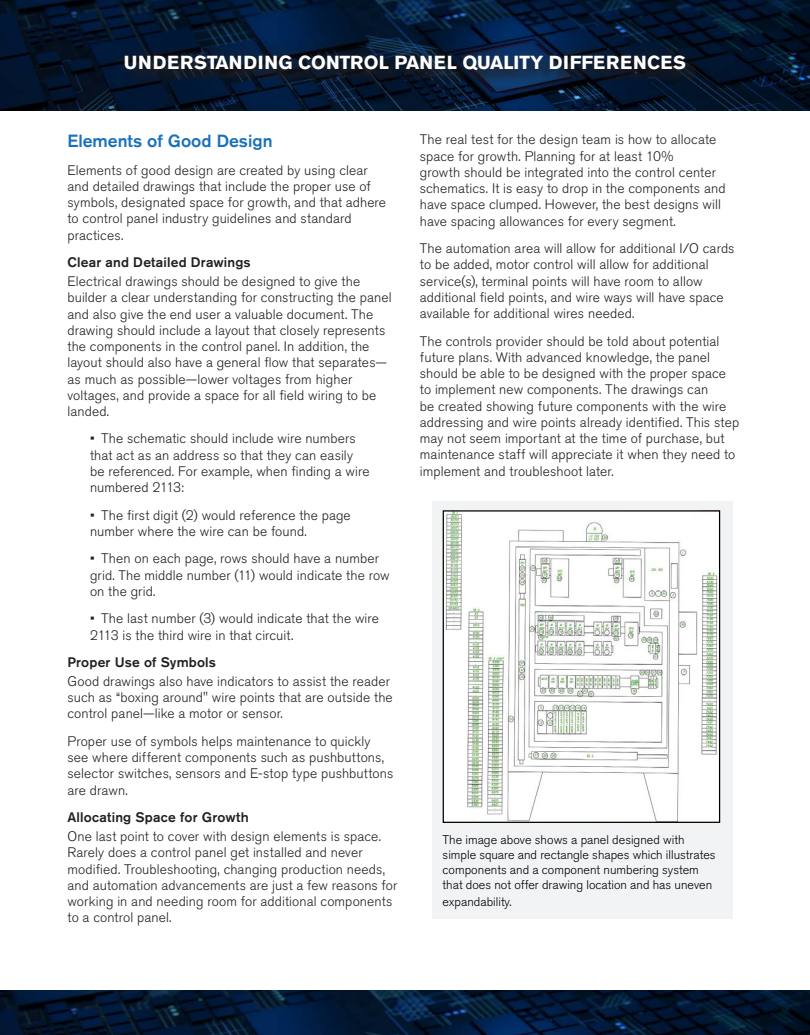
<style>
.page{position:relative;width:810px;height:1035px;background:#fff}
.page>*{position:absolute;margin:0;border:0;box-sizing:border-box;transform-origin:0 0}
.Main_Title{font:700 18.75px "Akzidenz Grotesk BE";letter-spacing:.01em;color:#fff}
.Body_Copy{font:500 17.5px "Akzidenz Grotesk BE";color:#1971ba}
.Body_Copy-2{font:300 13.75px/16.2px "Akzidenz Grotesk BE";letter-spacing:.01em;color:#231f20}
.Body_Copy-3{font:500 13.75px "Akzidenz Grotesk BE";letter-spacing:.015em;color:#231f20}
.Body_Copy-4{font:300 12.5px/15px "Akzidenz Grotesk BE";color:#000}
</style>
<div class="page">
<div style="left:432px;top:501px;width:301px;height:418px;background:#f2f3f4"></div>
<img style="left:0;top:0;width:810px;height:110px">
<div style="left:127px;top:58px;width:574px;height:28px;background:#231f20;opacity:.75"></div>
<svg style="left:110px;top:41px;width:590px;height:44px;background:#0a1b32"></svg>
<img style="left:0;top:991px;width:810px;height:43px">
<img style="left:445px;top:512px;width:273px;height:309px">
<div style="left:443px;top:510px;width:277px;height:313px;border:1px solid #000"></div>
<p class="Main_Title" style="left:124px;top:52px;width:564px">UNDERSTANDING CONTROL PANEL QUALITY DIFFERENCES</p>
<p class="Body_Copy" style="left:68px;top:130px;width:207px">Elements of Good Design</p>
<p class="Body_Copy-2" style="left:68px;top:162px;width:320px">Elements of good design are created by using clear and detailed drawings that include the proper use of symbols, designated space for growth, and that adhere to control panel industry guidelines and standard practices.</p>
<p class="Body_Copy-3" style="left:68px;top:254px;width:185px">Clear and Detailed Drawings</p>
<p class="Body_Copy-2" style="left:68px;top:273px;width:326px">Electrical drawings should be designed to give the builder a clear understanding for constructing the panel and also give the end user a valuable document. The drawing should include a layout that closely represents the components in the control panel. In addition, the layout should also have a general flow that separates— as much as possible—lower voltages from higher voltages, and provide a space for all field wiring to be landed.</p>
<p class="Body_Copy-2" style="left:90px;top:431px;width:281px">• The schematic should include wire numbers that act as an address so that they can easily be referenced. For example, when finding a wire numbered 2113:</p>
<p class="Body_Copy-2" style="left:90px;top:507px;width:262px">• The first digit (2) would reference the page number where the wire can be found.</p>
<p class="Body_Copy-2" style="left:90px;top:551px;width:301px">• Then on each page, rows should have a number grid. The middle number (11) would indicate the row on the grid.</p>
<p class="Body_Copy-2" style="left:90px;top:611px;width:291px">• The last number (3) would indicate that the wire<br>2113 is the third wire in that circuit.</p>
<p class="Body_Copy-3" style="left:68px;top:654px;width:150px">Proper Use of Symbols</p>
<p class="Body_Copy-2" style="left:68px;top:673px;width:327px">Good drawings also have indicators to assist the reader such as “boxing around" wire points that are outside the control panel—like a motor or sensor.</p>
<p class="Body_Copy-2" style="left:68px;top:733px;width:327px">Proper use of symbols helps maintenance to quickly see where different components such as pushbuttons, selector switches, sensors and E-stop type pushbuttons are drawn.</p>
<p class="Body_Copy-3" style="left:68px;top:809px;width:183px">Allocating Space for Growth</p>
<p class="Body_Copy-2" style="left:68px;top:828px;width:332px">One last point to cover with design elements is space.<br>Rarely does a control panel get installed and never modified. Troubleshooting, changing production needs, and automation advancements are just a few reasons for working in and needing room for additional components to a control panel.</p>
<p class="Body_Copy-2" style="left:420px;top:132px;width:307px">The real test for the design team is how to allocate space for growth. Planning for at least 10%<br>growth should be integrated into the control center schematics. It is easy to drop in the components and have space clumped. However, the best designs will have spacing allowances for every segment.</p>
<p class="Body_Copy-2" style="left:420px;top:241px;width:316px">The automation area will allow for additional I/O cards to be added, motor control will allow for additional service(s), terminal points will have room to allow additional field points, and wire ways will have space available for additional wires needed.</p>
<p class="Body_Copy-2" style="left:420px;top:333px;width:321px">The controls provider should be told about potential future plans. With advanced knowledge, the panel should be able to be designed with the proper space to implement new components. The drawings can<br>be created showing future components with the wire addressing and wire points already identified. This step may not seem important at the time of purchase, but maintenance staff will appreciate it when they need to implement and troubleshoot later.</p>
<p class="Body_Copy-4" style="left:443px;top:832px;width:275px">The image above shows a panel designed with simple square and rectangle shapes which illustrates components and a component numbering system that does not offer drawing location and has uneven</p>
<p class="Body_Copy-4" style="left:443px;top:894px;width:70px">expandability.</p>
</div>
